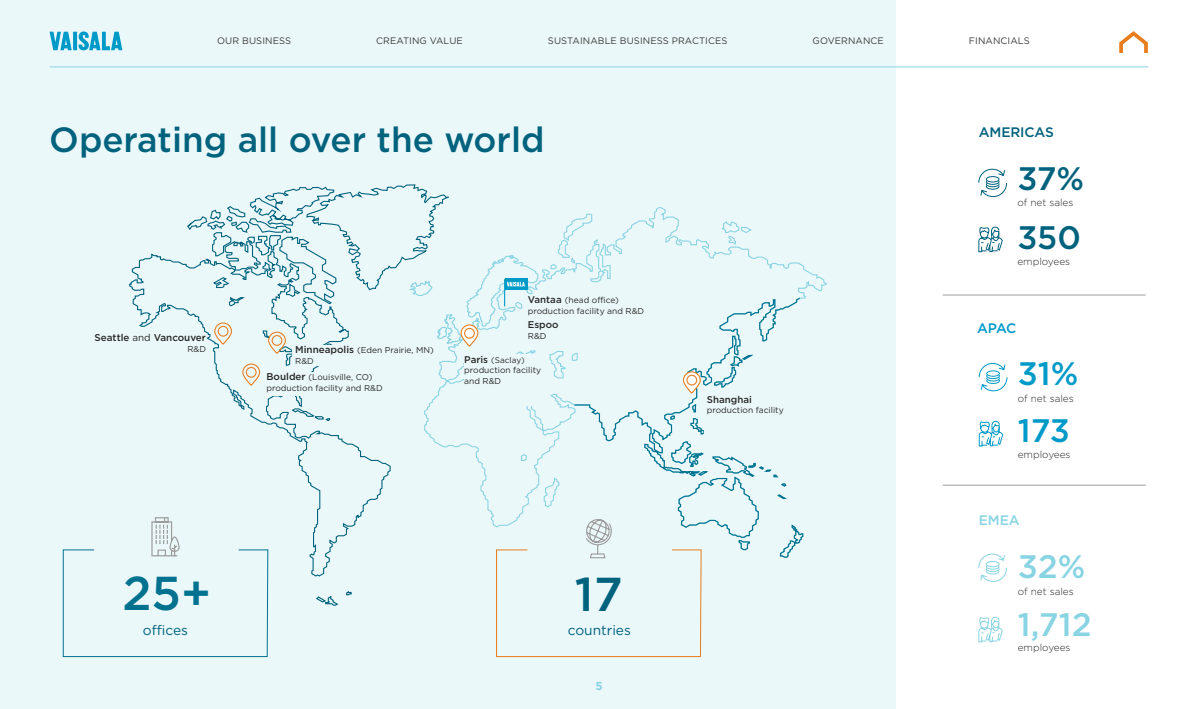
<style>
.page{position:relative;width:1198px;height:709px;background:#fff}
.page>*{position:absolute;margin:0;border:0;box-sizing:border-box;transform-origin:0 0}
.t1{font:500 47.5px "Gotham";color:#00728f}
.t2{font:500 47.5px "Gotham";color:#00627d}
.H1-2019{font:500 35px "Gotham";color:#00627d}
.H1-2019-2{font:500 32.5px "Gotham";color:#89d4e3}
.H1-2019-3{font:500 32.5px "Gotham";color:#00627d}
.H1-2019-4{font:500 32.5px "Gotham";color:#009ac8}
.t3{font:13.75px "Gotham";color:#00627d}
.H3-2019{font:500 13.75px "Gotham";letter-spacing:-.01em;color:#00627d}
.H3-2019-2{font:500 13.75px "Gotham";color:#009ac8}
.H3-2019-3{font:500 13.75px "Gotham";color:#89d4e3}
.t4{font:700 11.5px "Gotham";color:#89d4e3}
.body{font:300 10px "Gotham";color:#282727}
.Table_body_left{font:500 9.88px "Gotham";color:#282727}
.Table_body_left-2{font:500 9.75px "Gotham";color:#282727}
.t5{font:9.38px "Gotham";letter-spacing:.01em;color:#3c3c3b}
.Table_body_left-3{font:8.5px/11.1px "Gotham";color:#282727}
.Table_body_left-4{font:8.25px "Gotham";color:#282727}
.s1{font-weight:400}
.s2{font-weight:500;font-size:9.88px}
.s3{font-weight:500;font-size:9.75px}
</style>
<div class="page">
<div style="left:0;top:0;width:1197px;height:709px;background:#ebf8fa"></div>
<div style="left:896px;top:0;width:302px;height:709px;background:#fff"></div>
<svg style="left:316px;top:591px;width:36px;height:15px"></svg>
<svg style="left:187px;top:184px;width:262px;height:85px"></svg>
<svg style="left:129px;top:251px;width:262px;height:326px"></svg>
<svg style="left:406px;top:206px;width:422px;height:321px"></svg>
<svg style="left:573px;top:296px;width:231px;height:262px"></svg>
<div style="left:505px;top:278px;width:22px;height:12px;background:#009ac8"></div>
<svg style="left:504px;top:279px;width:21px;height:27px"></svg>
<svg style="left:242px;top:363px;width:19px;height:22px"></svg>
<svg style="left:460px;top:324px;width:19px;height:22px"></svg>
<svg style="left:682px;top:371px;width:19px;height:22px"></svg>
<svg style="left:214px;top:322px;width:19px;height:22px"></svg>
<svg style="left:267px;top:331px;width:19px;height:23px"></svg>
<svg style="left:496px;top:518px;width:206px;height:139px"></svg>
<svg style="left:63px;top:516px;width:205px;height:141px"></svg>
<div style="left:292px;top:345px;width:144px;height:21px;background:#ebf8fa"></div>
<hr style="left:943px;top:295px;width:202px;height:1px;background:#9c9c9c">
<hr style="left:943px;top:485px;width:202px;height:1px;background:#9c9c9c">
<svg style="left:978px;top:168px;width:29px;height:29px"></svg>
<svg style="left:978px;top:226px;width:25px;height:27px"></svg>
<svg style="left:978px;top:363px;width:29px;height:28px"></svg>
<svg style="left:978px;top:420px;width:25px;height:27px"></svg>
<svg style="left:978px;top:616px;width:25px;height:27px"></svg>
<svg style="left:978px;top:553px;width:29px;height:29px"></svg>
<div style="left:524px;top:295px;width:168px;height:54px;background:#ebf8fa"></div>
<div style="left:464px;top:354px;width:82px;height:52px;background:#ebf8fa"></div>
<div style="left:703px;top:391px;width:124px;height:43px;background:#ebf8fa"></div>
<div style="left:266px;top:372px;width:144px;height:23px;background:#ebf8fa"></div>
<div style="left:62px;top:333px;width:144px;height:24px;background:#ebf8fa"></div>
<svg style="left:50px;top:31px;width:72px;height:19px"></svg>
<svg style="left:1119px;top:31px;width:29px;height:22px"></svg>
<hr style="left:50px;top:67px;width:1098px;height:1px;background:#89d4e3">
<p class="t5" style="left:217px;top:35px;width:75px">OUR BUSINESS</p>
<p class="t5" style="left:376px;top:35px;width:88px">CREATING VALUE</p>
<p class="t5" style="left:548px;top:35px;width:181px">SUSTAINABLE BUSINESS PRACTICES</p>
<p class="t5" style="left:812px;top:35px;width:73px">GOVERNANCE</p>
<p class="t5" style="left:969px;top:35px;width:62px">FINANCIALS</p>
<p class="H1-2019" style="left:49px;top:116px;width:497px">Operating all over the world</p>
<p class="H3-2019" style="left:979px;top:124px;width:76px">AMERICAS</p>
<p class="H1-2019-3" style="left:1017px;top:157px;width:68px">37%</p>
<p class="H1-2019-3" style="left:1017px;top:216px;width:65px">350</p>
<p class="body" style="left:1017px;top:196px;width:57px">of net sales</p>
<p class="Table_body_left" style="left:95px;top:331px;width:113px">Seattle <span class="s1">and</span> Vancouver</p>
<p class="Table_body_left-3" style="left:187px;top:344px;width:20px">R&amp;D</p>
<p class="Table_body_left-3" style="left:295px;top:344px;width:140px"><span class="s2">Minneapolis</span> (Eden Prairie, MN)<br>R&amp;D</p>
<p class="Table_body_left-3" style="left:266px;top:371px;width:118px"><span class="s2">Boulder</span> (Louisville, CO) production facility and R&amp;D</p>
<p class="Table_body_left-3" style="left:528px;top:294px;width:93px"><span class="s3">Vantaa</span> (head office)</p>
<p class="Table_body_left-3" style="left:528px;top:305px;width:118px">production facility and R&amp;D</p>
<p class="Table_body_left-2" style="left:528px;top:318px;width:32px">Espoo</p>
<p class="Table_body_left-3" style="left:528px;top:330px;width:20px">R&amp;D</p>
<p class="Table_body_left-4" style="left:464px;top:354px;width:62px"><span class="s3">Paris</span> (Saclay)</p>
<p class="Table_body_left-3" style="left:464px;top:365px;width:78px;line-height:10.4px">production facility and R&amp;D</p>
<p class="Table_body_left-2" style="left:707px;top:393px;width:47px">Shanghai</p>
<p class="Table_body_left-3" style="left:707px;top:404px;width:78px">production facility</p>
<p class="t1" style="left:122px;top:562px;width:90px">25+</p>
<p class="t2" style="left:575px;top:563px;width:49px">17</p>
<p class="t3" style="left:143px;top:621px;width:47px">offices</p>
<p class="t3" style="left:568px;top:621px;width:65px">countries</p>
<h3 class="t4" style="left:595px;top:678px;width:9px">5</h3>
<p class="body" style="left:1017px;top:255px;width:54px">employees</p>
<p class="H3-2019-2" style="left:977px;top:319px;width:41px">APAC</p>
<p class="H1-2019-4" style="left:1017px;top:352px;width:62px">31%</p>
<p class="H1-2019-4" style="left:1017px;top:409px;width:54px">173</p>
<p class="body" style="left:1017px;top:392px;width:57px">of net sales</p>
<p class="body" style="left:1017px;top:448px;width:54px">employees</p>
<p class="H3-2019-3" style="left:979px;top:511px;width:42px">EMEA</p>
<p class="H1-2019-2" style="left:1017px;top:545px;width:69px">32%</p>
<p class="body" style="left:1017px;top:585px;width:57px">of net sales</p>
<p class="H1-2019-2" style="left:1017px;top:603px;width:75px">1,712</p>
<p class="body" style="left:1017px;top:641px;width:54px">employees</p>
</div>
